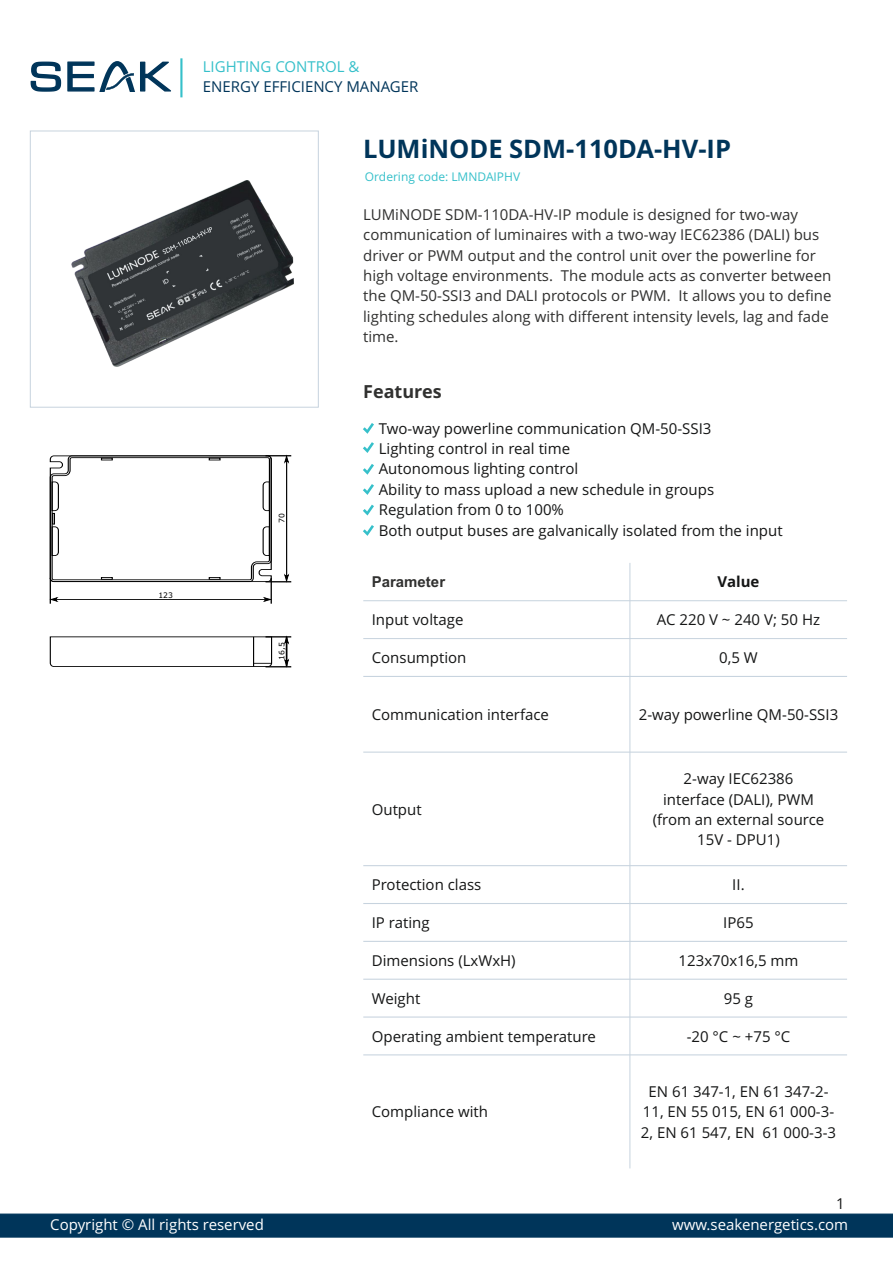
<style>
.page{position:relative;width:893px;height:1263px;background:#fff}
.page>*{position:absolute;margin:0;border:0;box-sizing:border-box;transform-origin:0 0}
.t1{font:700 25.5px "Open Sans";color:#00355a}
.t2{font:700 18px "Open Sans";color:#313130}
.t3{font:15px/20.4px "Open Sans";color:#151616;text-align:center}
.t4{font:15px/20.4px "Open Sans";color:#313130}
.t5{font:15px "Open Sans";color:#fff}
.t6{font:15px "Open Sans";color:#00355a}
.t7{font:15px "Open Sans";color:#36c0ca}
.t8{font:700 15px "Arial";color:#313130}
.t9{font:700 15px "Open Sans";color:#151616}
.t10{font:12px "Open Sans";color:#36c0ca}
.t11{font:7.65px "Verdana";color:#000}
</style>
<div class="page">
<svg style="left:31px;top:62px;width:30px;height:30px"></svg>
<svg style="left:67px;top:61px;width:104px;height:31px"></svg>
<hr style="left:180px;top:58px;width:2px;height:39px;background:#36c0ca">
<svg style="left:0;top:1213px;width:893px;height:25px;background:#093c5f"></svg>
<div style="left:30px;top:131px;width:289px;height:277px;border:1px solid #c7d3de"></div>
<svg style="left:363px;top:423px;width:11px;height:11px"></svg>
<svg style="left:363px;top:464px;width:11px;height:11px"></svg>
<svg style="left:363px;top:505px;width:11px;height:10px"></svg>
<svg style="left:363px;top:484px;width:11px;height:11px"></svg>
<svg style="left:363px;top:525px;width:11px;height:11px"></svg>
<svg style="left:363px;top:442px;width:11px;height:11px"></svg>
<svg style="left:50px;top:455px;width:241px;height:149px"></svg>
<hr style="left:286px;top:460px;width:1px;height:117px;background:#000">
<svg style="left:50px;top:636px;width:241px;height:31px"></svg>
<hr style="left:629px;top:563px;width:1px;height:605px;background:#c7d3de">
<hr style="left:363px;top:1054px;width:484px;height:1px;background:#c7d3de">
<hr style="left:363px;top:1016px;width:484px;height:1px;background:#c7d3de">
<hr style="left:363px;top:979px;width:484px;height:1px;background:#c7d3de">
<hr style="left:363px;top:941px;width:484px;height:1px;background:#c7d3de">
<hr style="left:363px;top:903px;width:484px;height:1px;background:#c7d3de">
<hr style="left:363px;top:865px;width:484px;height:1px;background:#c7d3de">
<hr style="left:363px;top:751px;width:484px;height:2px;background:#c7d3de">
<hr style="left:363px;top:676px;width:484px;height:1px;background:#c7d3de">
<hr style="left:363px;top:638px;width:484px;height:1px;background:#c7d3de">
<hr style="left:363px;top:600px;width:484px;height:1px;background:#c7d3de">
<img style="left:71px;top:180px;width:223px;height:186px">
<p class="t7" style="left:203px;top:60px;width:158px">LIGHTING CONTROL &amp;</p>
<p class="t6" style="left:203px;top:80px;width:217px">ENERGY EFFICIENCY MANAGER</p>
<h1 class="t1" style="left:363px;top:138px;width:369px">LUMiNODE SDM-110DA-HV-IP</h1>
<p class="t10" style="left:365px;top:172px;width:157px">Ordering code: LMNDAIPHV</p>
<p class="t4" style="left:363px;top:206px;width:470px">LUMiNODE SDM-110DA-HV-IP module is designed for two-way communication of luminaires with a two-way IEC62386 (DALI) bus driver or PWM output and the control unit over the powerline for high voltage environments. The module acts as converter between the QM-50-SSI3 and DALI protocols or PWM. It allows you to define lighting schedules along with different intensity levels, lag and fade time.</p>
<p class="t11" style="left:158px;top:592px;width:16px">123</p>
<p class="t11" style="left:279px;top:523px;width:11px;rotate:-90deg">70</p>
<p class="t11" style="left:279px;top:660px;width:19px;rotate:-90deg">16,5</p>
<p class="t2" style="left:363px;top:384px;width:80px">Features</p>
<p class="t3" style="left:379px;top:419px;width:405px;text-align:left">Two-way powerline communication QM-50-SSI3<br>Lighting control in real time<br>Autonomous lighting control<br>Ability to mass upload a new schedule in groups Regulation from 0 to 100%<br>Both output buses are galvanically isolated from the input</p>
<p class="t8" style="left:372px;top:576px;width:75px">Parameter</p>
<p class="t9" style="left:718px;top:576px;width:43px">Value</p>
<p class="t3" style="left:372px;top:611px;width:93px">Input voltage</p>
<p class="t3" style="left:657px;top:611px;width:165px">AC 220 V ~ 240 V; 50 Hz</p>
<p class="t3" style="left:372px;top:649px;width:96px">Consumption</p>
<p class="t3" style="left:719px;top:649px;width:40px">0,5 W</p>
<p class="t3" style="left:372px;top:706px;width:179px">Communication interface</p>
<p class="t3" style="left:639px;top:706px;width:201px">2-way powerline QM-50-SSI3</p>
<p class="t3" style="left:372px;top:800px;width:51px">Output</p>
<p class="t3" style="left:653px;top:770px;width:173px">2-way IEC62386 interface (DALI), PWM (from an external source<br>15V - DPU1)</p>
<p class="t3" style="left:372px;top:876px;width:111px">Protection class</p>
<p class="t3" style="left:732px;top:876px;width:14px">II.</p>
<p class="t3" style="left:372px;top:914px;width:59px">IP rating</p>
<p class="t3" style="left:723px;top:914px;width:32px">IP65</p>
<p class="t3" style="left:372px;top:952px;width:145px">Dimensions (LxWxH)</p>
<p class="t3" style="left:679px;top:952px;width:121px">123x70x16,5 mm</p>
<p class="t3" style="left:372px;top:989px;width:50px">Weight</p>
<p class="t3" style="left:724px;top:989px;width:31px">95 g</p>
<p class="t3" style="left:372px;top:1027px;width:226px">Operating ambient temperature</p>
<p class="t3" style="left:687px;top:1027px;width:105px">-20 °C ~ +75 °C</p>
<p class="t3" style="left:372px;top:1103px;width:118px">Compliance with</p>
<p class="t3" style="left:641px;top:1083px;width:197px">EN 61 347-1, EN 61 347-2-<br>11, EN 55 015, EN 61 000-3-<br>2, EN 61 547, EN 61 000-3-3</p>
<p class="t3" style="left:836px;top:1194px;width:10px">1</p>
<p class="t5" style="left:50px;top:1219px;width:215px">Copyright © All rights reserved</p>
<p class="t5" style="left:672px;top:1219px;width:178px">www.seakenergetics.com</p>
</div>
